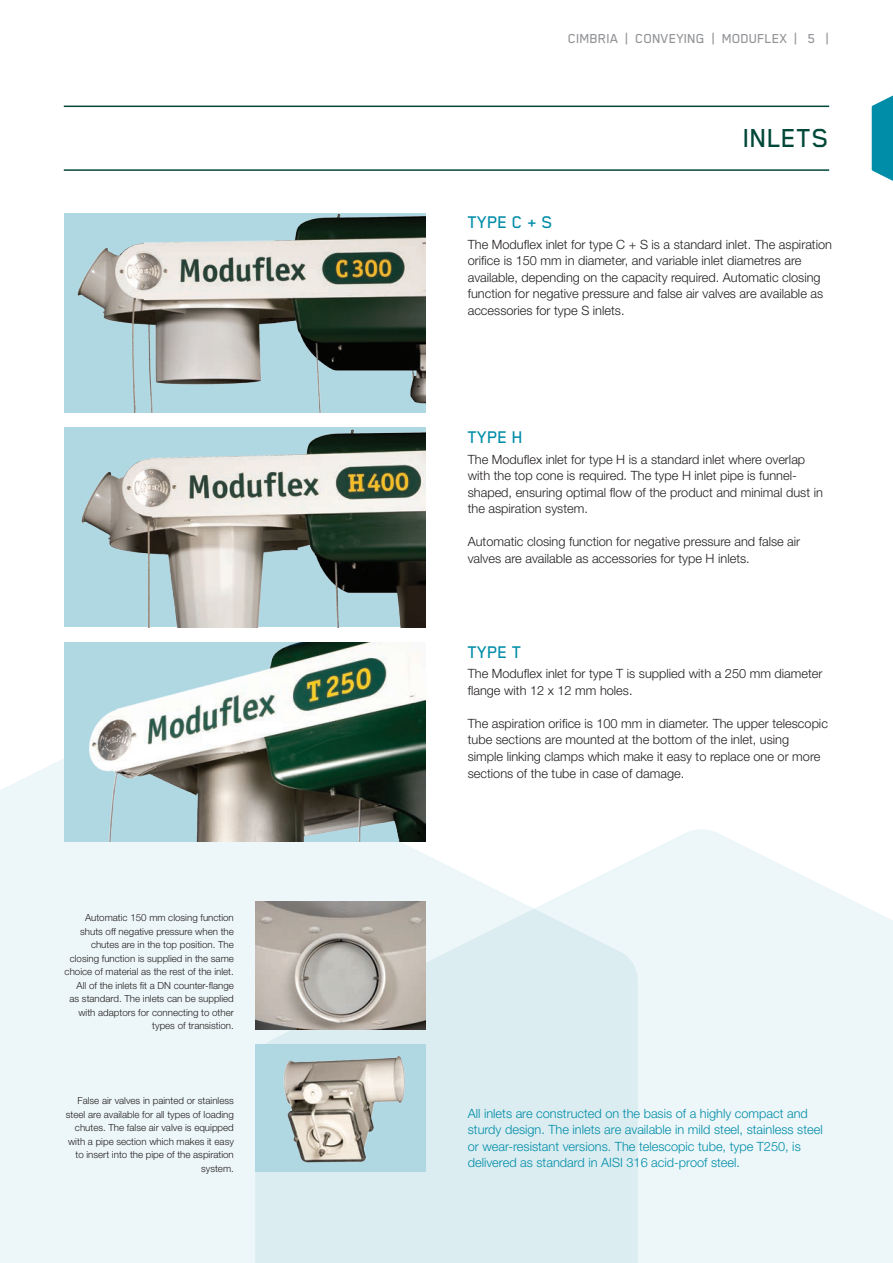
<style>
.page{position:relative;width:893px;height:1263px;background:#fff}
.page>*{position:absolute;margin:0;border:0;box-sizing:border-box;transform-origin:0 0}
.CB_Head_20_20{font:500 30px "Blender";color:#004839}
.CB_Head_13_13{font:500 19.5px "Blender";color:#008da8}
.t1{font:500 15px "Blender";color:#939598}
.CB_Text_8_5_11{font:300 12.75px/16.5px "Helvetica Neue";color:#231f20}
.CB_Text_8_5_11-2{font:300 12.75px/16.5px "Helvetica Neue";color:#008da8}
.CB_Text_6_5_9{font:300 9.75px/13.5px "Helvetica Neue";color:#231f20;text-align:right}
</style>
<div class="page">
<svg style="left:638px;top:829px;width:255px;height:434px;fill:#edf6f8"></svg>
<svg style="left:0;top:721px;width:638px;height:542px;fill:#edf6f8"></svg>
<hr style="left:64px;top:106px;width:765px;height:1px;background:#004839">
<svg style="left:872px;top:96px;width:21px;height:85px"></svg>
<hr style="left:64px;top:169px;width:765px;height:2px;background:#004839">
<img style="left:64px;top:213px;width:361px;height:199px">
<img style="left:64px;top:427px;width:361px;height:200px">
<img style="left:64px;top:642px;width:361px;height:200px">
<img style="left:255px;top:901px;width:170px;height:128px">
<img style="left:255px;top:1044px;width:170px;height:127px">
<p class="CB_Text_6_5_9" style="left:65px;top:911px;width:171px">Automatic 150 mm closing function shuts off negative pressure when the chutes are in the top position. The closing function is supplied in the same choice of material as the rest of the inlet.<br>All of the inlets fit a DN counter-flange as standard. The inlets can be supplied with adaptors for connecting to other types of transistion.</p>
<p class="CB_Text_6_5_9" style="left:66px;top:1093px;width:169px">False air valves in painted or stainless steel are available for all types of loading chutes. The false air valve is equipped with a pipe section which makes it easy to insert into the pipe of the aspiration system.</p>
<p class="t1" style="left:568px;top:30px;width:262px">CIMBRIA | CONVEYING | MODUFLEX | 5 |</p>
<p class="CB_Head_20_20" style="left:744px;top:122px;width:87px">INLETS</p>
<p class="CB_Head_13_13" style="left:468px;top:212px;width:87px">TYPE C + S</p>
<p class="CB_Text_8_5_11" style="left:468px;top:236px;width:366px">The Moduflex inlet for type C + S is a standard inlet. The aspiration orifice is 150 mm in diameter, and variable inlet diametres are available, depending on the capacity required. Automatic closing function for negative pressure and false air valves are available as accessories for type S inlets.</p>
<p class="CB_Head_13_13" style="left:468px;top:427px;width:57px">TYPE H</p>
<p class="CB_Text_8_5_11" style="left:468px;top:451px;width:357px">The Moduflex inlet for type H is a standard inlet where overlap with the top cone is required. The type H inlet pipe is funnel&shy;shaped, ensuring optimal flow of the product and minimal dust in the aspiration system.</p>
<p class="CB_Text_8_5_11" style="left:468px;top:533px;width:334px">Automatic closing function for negative pressure and false air valves are available as accessories for type H inlets.</p>
<p class="CB_Head_13_13" style="left:468px;top:641px;width:56px">TYPE T</p>
<p class="CB_Text_8_5_11" style="left:468px;top:665px;width:356px">The Moduflex inlet for type T is supplied with a 250 mm diameter flange with 12 x 12 mm holes.</p>
<p class="CB_Text_8_5_11" style="left:468px;top:715px;width:362px">The aspiration orifice is 100 mm in diameter. The upper telescopic tube sections are mounted at the bottom of the inlet, using<br>simple linking clamps which make it easy to replace one or more sections of the tube in case of damage.</p>
<p class="CB_Text_8_5_11-2" style="left:468px;top:1105px;width:356px">All inlets are constructed on the basis of a highly compact and sturdy design. The inlets are available in mild steel, stainless steel or wear-resistant versions. The telescopic tube, type T250, is delivered as standard in AISI 316 acid-proof steel.</p>
</div>
